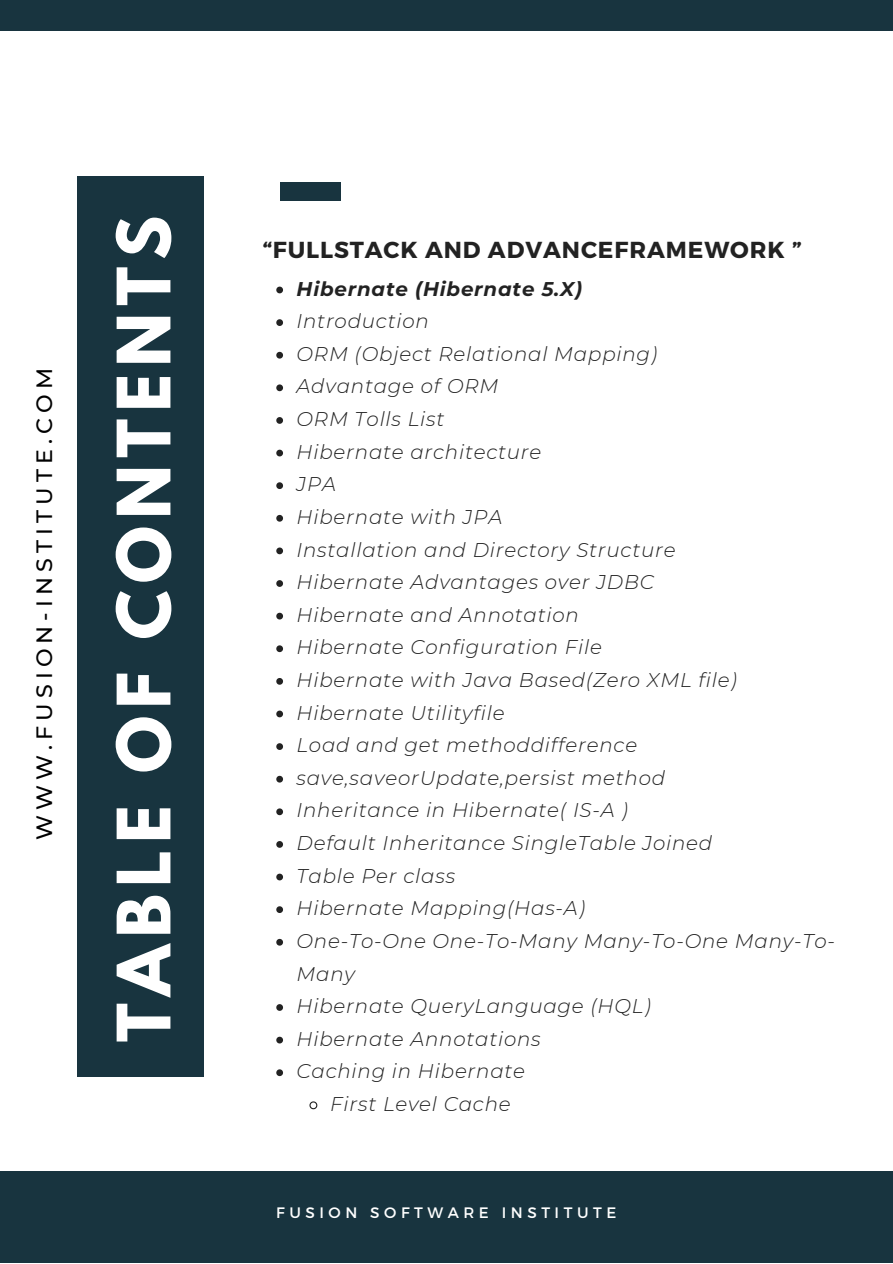
<style>
.page{position:relative;width:893px;height:1264px;background:#fff}
.page>*{position:absolute;margin:0;border:0;box-sizing:border-box;transform-origin:0 0}
.t1{font:700 65.25px "League Spartan";letter-spacing:.11em;color:#fff}
.t2{font:700 23.1px "Montserrat";letter-spacing:.04em;color:#222}
.t3{font:500 22.2px "Montserrat";letter-spacing:.23em;color:#000}
.t4{font:italic 300 19.8px "Montserrat";letter-spacing:.04em;color:#222}
.t5{font:italic 700 19.8px "Montserrat";letter-spacing:.04em;color:#222}
.t6{font:15.15px "Montserrat";letter-spacing:.3em;color:#fff}
</style>
<div class="page">
<div style="left:78px;top:176px;width:126px;height:900px;background:#18343f"></div>
<div style="left:0;top:1171px;width:892px;height:91px;background:#18343f"></div>
<div style="left:0;top:0;width:892px;height:30px;background:#18343f"></div>
<div style="left:279px;top:182px;width:61px;height:18px;background:#18343f"></div>
<svg style="left:276px;top:286px;width:7px;height:7px"></svg>
<svg style="left:276px;top:319px;width:7px;height:7px"></svg>
<svg style="left:276px;top:352px;width:7px;height:6px"></svg>
<svg style="left:276px;top:384px;width:7px;height:7px"></svg>
<svg style="left:276px;top:417px;width:7px;height:7px"></svg>
<svg style="left:276px;top:449px;width:7px;height:7px"></svg>
<svg style="left:276px;top:482px;width:7px;height:7px"></svg>
<svg style="left:276px;top:515px;width:7px;height:6px"></svg>
<svg style="left:276px;top:547px;width:7px;height:7px"></svg>
<svg style="left:276px;top:580px;width:7px;height:7px"></svg>
<svg style="left:276px;top:612px;width:7px;height:7px"></svg>
<svg style="left:276px;top:645px;width:7px;height:7px"></svg>
<svg style="left:276px;top:678px;width:7px;height:6px"></svg>
<svg style="left:276px;top:710px;width:7px;height:7px"></svg>
<svg style="left:276px;top:743px;width:7px;height:7px"></svg>
<svg style="left:276px;top:775px;width:7px;height:7px"></svg>
<svg style="left:276px;top:808px;width:7px;height:7px"></svg>
<svg style="left:276px;top:841px;width:7px;height:6px"></svg>
<svg style="left:276px;top:873px;width:7px;height:7px"></svg>
<svg style="left:276px;top:906px;width:7px;height:7px"></svg>
<svg style="left:276px;top:938px;width:7px;height:7px"></svg>
<svg style="left:276px;top:1004px;width:7px;height:6px"></svg>
<svg style="left:276px;top:1036px;width:7px;height:7px"></svg>
<svg style="left:276px;top:1069px;width:7px;height:7px"></svg>
<svg style="left:309px;top:1101px;width:9px;height:9px"></svg>
<p class="t3" style="left:31px;top:840px;width:474px;rotate:-90deg">WWW.FUSION-INSTITUTE.COM</p>
<h1 class="t1" style="left:112px;top:1042px;width:827px;rotate:-90deg">TABLE OF CONTENTS</h1>
<p class="t2" style="left:263px;top:234px;width:540px">“FULLSTACK AND ADVANCEFRAMEWORK ”</p>
<p class="t5" style="left:296px;top:276px;width:287px">Hibernate (Hibernate 5.X)</p>
<p class="t4" style="left:296px;top:309px;width:134px">Introduction</p>
<p class="t4" style="left:296px;top:342px;width:362px">ORM (Object Relational Mapping)</p>
<p class="t4" style="left:296px;top:374px;width:203px">Advantage of ORM</p>
<p class="t4" style="left:296px;top:407px;width:149px">ORM Tolls List</p>
<p class="t4" style="left:296px;top:439px;width:246px">Hibernate architecture</p>
<p class="t4" style="left:296px;top:472px;width:41px">JPA</p>
<p class="t4" style="left:296px;top:504px;width:207px">Hibernate with JPA</p>
<p class="t4" style="left:296px;top:537px;width:380px">Installation and Directory Structure</p>
<p class="t4" style="left:296px;top:570px;width:359px">Hibernate Advantages over JDBC</p>
<p class="t4" style="left:296px;top:602px;width:284px">Hibernate and Annotation</p>
<p class="t4" style="left:296px;top:635px;width:307px">Hibernate Configuration File</p>
<p class="t4" style="left:296px;top:667px;width:441px">Hibernate with Java Based(Zero XML file)</p>
<p class="t4" style="left:296px;top:700px;width:209px">Hibernate Utilityfile</p>
<p class="t4" style="left:296px;top:733px;width:342px">Load and get methoddifference</p>
<p class="t4" style="left:296px;top:765px;width:370px">save,saveorUpdate,persist method</p>
<p class="t4" style="left:296px;top:798px;width:333px">Inheritance in Hibernate( IS-A )</p>
<p class="t4" style="left:296px;top:830px;width:417px">Default Inheritance SingleTable Joined</p>
<p class="t4" style="left:296px;top:863px;width:160px">Table Per class</p>
<p class="t4" style="left:296px;top:896px;width:290px">Hibernate Mapping(Has-A)</p>
<p class="t4" style="left:296px;top:928px;width:540px">One-To-One One-To-Many Many-To-One Many-To-</p>
<p class="t4" style="left:296px;top:961px;width:60px">Many</p>
<p class="t4" style="left:296px;top:993px;width:355px">Hibernate QueryLanguage (HQL)</p>
<p class="t4" style="left:296px;top:1026px;width:246px">Hibernate Annotations</p>
<p class="t4" style="left:296px;top:1059px;width:230px">Caching in Hibernate</p>
<p class="t4" style="left:330px;top:1091px;width:182px">First Level Cache</p>
<p class="t6" style="left:276px;top:1203px;width:341px">FUSION SOFTWARE INSTITUTE</p>
</div>
